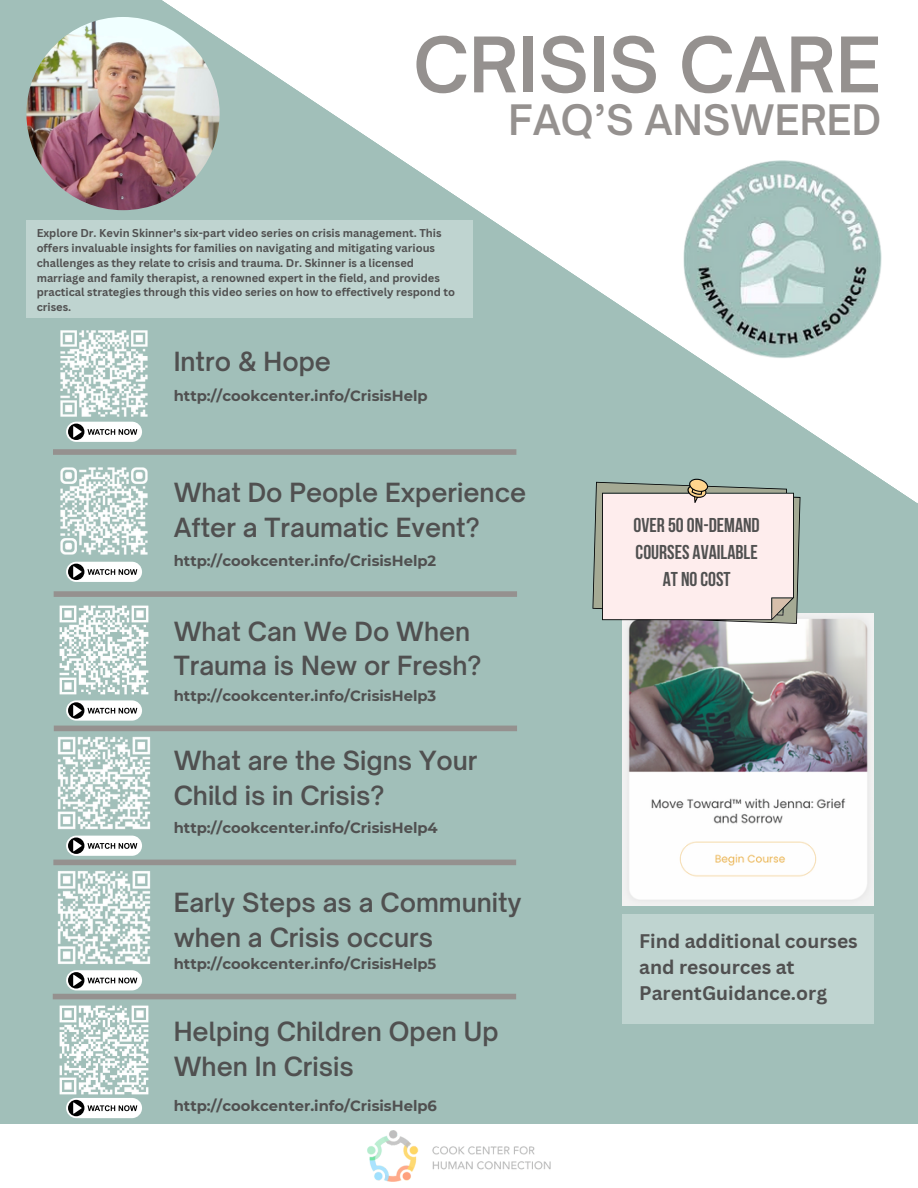
<style>
.page{position:relative;width:918px;height:1188px;background:#a1bfb9}
.page>*{position:absolute;margin:0;border:0;box-sizing:border-box;transform-origin:0 0}
.t1{font:600 73.2px "Open Sauce One";color:#95918f}
.t2{font:600 40.2px "Open Sauce One";color:#95918f}
.t3{font:600 25.35px/34.8px "Open Sauce One";color:#505050}
.t4{font:700 19.95px/27px "Bebas Neue";color:#505050;text-align:center}
.t5{font:700 19.2px/25.8px "Canva Sans";color:#505050}
.t6{font:700 14.7px "Montserrat";color:#505050}
.t7{font:700 11.1px/14.7px "Canva Sans";color:#505050}
</style>
<div class="page">
<svg style="left:160px;top:0;width:758px;height:503px;fill:#fff"></svg>
<img style="left:26px;top:17px;width:194px;height:193px;border-radius:50%">
<div style="left:53px;top:449px;width:463px;height:6px;background:#95918f"></div>
<div style="left:54px;top:591px;width:463px;height:6px;background:#95918f"></div>
<div style="left:54px;top:726px;width:463px;height:5px;background:#95918f"></div>
<div style="left:53px;top:860px;width:463px;height:5px;background:#95918f"></div>
<div style="left:0;top:1125px;width:918px;height:63px;background:#fff"></div>
<div style="left:53px;top:994px;width:463px;height:5px;background:#95918f"></div>
<img style="left:60px;top:467px;width:88px;height:96px">
<img style="left:59px;top:605px;width:90px;height:90px">
<img style="left:57px;top:736px;width:94px;height:102px">
<img style="left:53px;top:862px;width:98px;height:110px">
<img style="left:52px;top:997px;width:106px;height:106px">
<img style="left:60px;top:330px;width:88px;height:94px">
<div style="left:26px;top:220px;width:447px;height:98px;background:#bfd4d0"></div>
<div style="left:66px;top:422px;width:76px;height:20px;background:#fff;border-radius:10px"></div>
<svg style="left:68px;top:424px;width:69px;height:16px"></svg>
<div style="left:66px;top:562px;width:76px;height:20px;background:#fff;border-radius:10px"></div>
<svg style="left:68px;top:564px;width:69px;height:16px"></svg>
<div style="left:66px;top:700px;width:76px;height:21px;background:#fff;border-radius:10px"></div>
<svg style="left:68px;top:702px;width:69px;height:17px"></svg>
<div style="left:66px;top:836px;width:76px;height:20px;background:#fff;border-radius:10px"></div>
<svg style="left:68px;top:838px;width:69px;height:16px"></svg>
<div style="left:66px;top:970px;width:76px;height:20px;background:#fff;border-radius:10px"></div>
<svg style="left:68px;top:972px;width:69px;height:17px"></svg>
<div style="left:66px;top:1098px;width:76px;height:20px;background:#fff;border-radius:10px"></div>
<svg style="left:68px;top:1100px;width:69px;height:16px"></svg>
<img style="left:683px;top:161px;width:198px;height:198px">
<img style="left:623px;top:614px;width:251px;height:291px">
<div style="left:623px;top:914px;width:251px;height:109px;background:#bfd4d0"></div>
<img style="left:367px;top:1130px;width:184px;height:52px">
<svg style="left:592px;top:479px;width:209px;height:145px;background:#e3d8d6"></svg>
<p class="t1" style="left:413px;top:19px;width:469px">CRISIS CARE</p>
<p class="t2" style="left:508px;top:95px;width:374px">FAQ’S ANSWERED</p>
<p class="t7" style="left:37px;top:226px;width:420px">Explore Dr. Kevin Skinner's six-part video series on crisis management. This offers invaluable insights for families on navigating and mitigating various challenges as they relate to crisis and trauma. Dr. Skinner is a licensed marriage and family therapist, a renowned expert in the field, and provides practical strategies through this video series on how to effectively respond to crises.</p>
<h4 class="t3" style="left:174px;top:344px;width:159px">Intro &amp; Hope</h4>
<h3 class="t6" style="left:174px;top:387px;width:255px">http://cookcenter.info/CrisisHelp</h3>
<p class="t3" style="left:174px;top:475px;width:354px">What Do People Experience<br>After a Traumatic Event?</p>
<p class="t6" style="left:174px;top:552px;width:264px">http://cookcenter.info/CrisisHelp2</p>
<h2 class="t3" style="left:174px;top:614px;width:309px">What Can We Do When<br>Trauma is New or Fresh?</h2>
<p class="t6" style="left:174px;top:687px;width:264px">http://cookcenter.info/CrisisHelp3</p>
<p class="t3" style="left:174px;top:743px;width:305px">What are the Signs Your<br>Child is in Crisis?</p>
<h4 class="t6" style="left:174px;top:818px;width:266px">http://cookcenter.info/CrisisHelp4</h4>
<h2 class="t3" style="left:174px;top:885px;width:350px">Early Steps as a Community when a Crisis occurs</h2>
<p class="t6" style="left:174px;top:955px;width:264px">http://cookcenter.info/CrisisHelp5</p>
<h4 class="t3" style="left:174px;top:1014px;width:326px">Helping Children Open Up<br>When In Crisis</h4>
<p class="t6" style="left:174px;top:1097px;width:265px">http://cookcenter.info/CrisisHelp6</p>
<h3 class="t4" style="left:634px;top:513px;width:128px">OVER 50 ON-DEMAND<br>COURSES AVAILABLE<br>AT NO COST</h3>
<h2 class="t5" style="left:639px;top:928px;width:220px">Find additional courses and resources at<br>ParentGuidance.org</h2>
</div>
